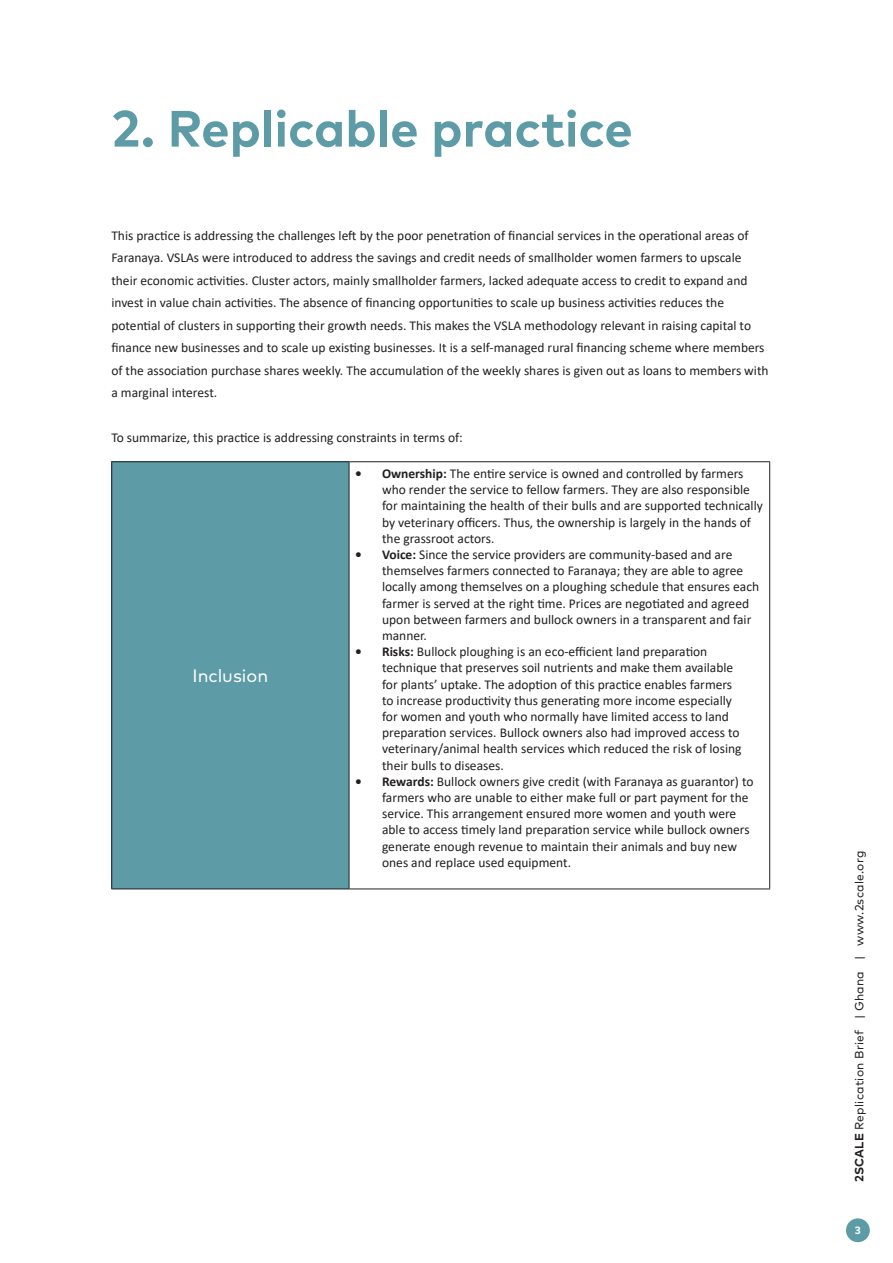
<style>
.page{position:relative;width:893px;height:1263px;background:#fff}
.page>*{position:absolute;margin:0;border:0;box-sizing:border-box;transform-origin:0 0}
.t1{font:700 51px "Mark Pro";color:#5d9ca7}
.t2{font:18px "Mark Pro";color:#fff}
.t3{font:13.5px/16.2px "Calibri";color:#231f20}
.t4{font:12px "Mark Pro";letter-spacing:.02em;color:#231f20}
.t5{font:700 10.5px "Mark Pro";color:#fff}
.s1{font-weight:700}
</style>
<div class="page">
<div style="left:846px;top:1218px;width:24px;height:24px;background:#5d9ca7;border-radius:50%"></div>
<div style="left:112px;top:462px;width:237px;height:427px;background:#5d9ca7"></div>
<hr style="left:111px;top:461px;width:238px;height:1px;background:#231f20">
<hr style="left:111px;top:462px;width:1px;height:426px;background:#231f20">
<hr style="left:349px;top:461px;width:421px;height:1px;background:#231f20">
<hr style="left:349px;top:462px;width:1px;height:426px;background:#231f20">
<hr style="left:769px;top:462px;width:1px;height:426px;background:#231f20">
<hr style="left:111px;top:888px;width:238px;height:1px;background:#231f20">
<hr style="left:349px;top:888px;width:421px;height:1px;background:#231f20">
<p class="t1" style="left:111px;top:90px;width:523px">2. Replicable practice</p>
<p class="t3" style="left:111px;top:224px;width:659px;line-height:22.5px">This practice is addressing the challenges left by the poor penetration of financial services in the operational areas of Faranaya. VSLAs were introduced to address the savings and credit needs of smallholder women farmers to upscale their economic activities. Cluster actors, mainly smallholder farmers, lacked adequate access to credit to expand and invest in value chain activities. The absence of financing opportunities to scale up business activities reduces the potential of clusters in supporting their growth needs. This makes the VSLA methodology relevant in raising capital to finance new businesses and to scale up existing businesses. It is a self-managed rural financing scheme where members of the association purchase shares weekly. The accumulation of the weekly shares is given out as loans to members with a marginal interest.</p>
<p class="t3" style="left:111px;top:429px;width:353px">To summarize, this practice is addressing constraints in terms of:</p>
<p class="t2" style="left:192px;top:662px;width:77px">Inclusion</p>
<p class="t3" style="left:382px;top:465px;width:382px;text-indent:-27px"><span class="s1">• Ownership:</span> The entire service is owned and controlled by farmers who render the service to fellow farmers. They are also responsible for maintaining the health of their bulls and are supported technically by veterinary officers. Thus, the ownership is largely in the hands of the grassroot actors.</p>
<p class="t3" style="left:382px;top:546px;width:379px;text-indent:-27px"><span class="s1">• Voice:</span> Since the service providers are community-based and are themselves farmers connected to Faranaya; they are able to agree locally among themselves on a ploughing schedule that ensures each farmer is served at the right time. Prices are negotiated and agreed upon between farmers and bullock owners in a transparent and fair manner.</p>
<p class="t3" style="left:382px;top:643px;width:361px;text-indent:-27px"><span class="s1">• Risks:</span> Bullock ploughing is an eco-efficient land preparation technique that preserves soil nutrients and make them available for plants’ uptake. The adoption of this practice enables farmers to increase productivity thus generating more income especially for women and youth who normally have limited access to land preparation services. Bullock owners also had improved access to veterinary/animal health services which reduced the risk of losing their bulls to diseases.</p>
<p class="t3" style="left:382px;top:773px;width:373px;text-indent:-27px"><span class="s1">• Rewards:</span> Bullock owners give credit (with Faranaya as guarantor) to farmers who are unable to either make full or part payment for the service. This arrangement ensured more women and youth were able to access timely land preparation service while bullock owners generate enough revenue to maintain their animals and buy new ones and replace used equipment.</p>
<p class="t4" style="left:850px;top:1182px;width:333px;rotate:-90deg"><span class="s1">2SCALE</span> Replication Brief | Ghana | www.2scale.org</p>
<p class="t5" style="left:855px;top:1222px;width:8px">3</p>
</div>
